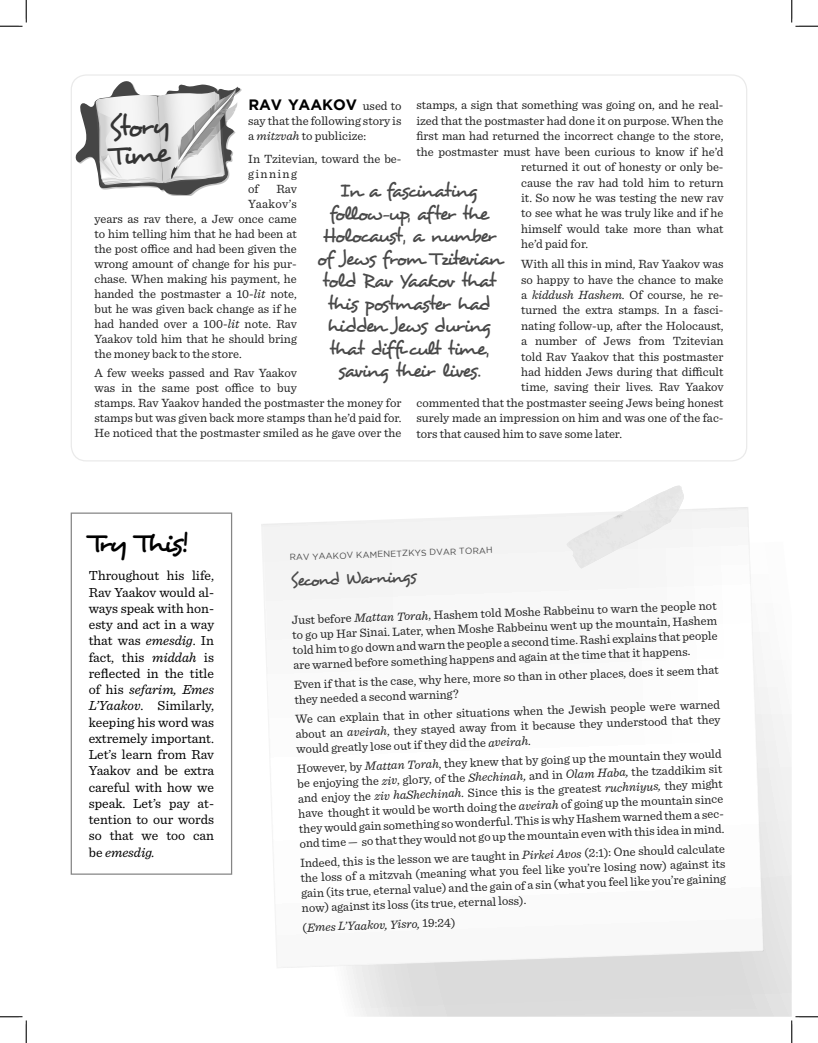
<style>
.page{position:relative;width:818px;height:1043px;background:#fff}
.page>*{position:absolute;margin:0;border:0;box-sizing:border-box;transform-origin:0 0}
.t1{font:29.25px/28px "Desyrel";color:#343434}
.t2{font:29.25px "Desyrel";letter-spacing:-.105em;color:#000}
.t3{font:20px/22.5px "Desyrel";letter-spacing:-.08em;color:#494949;text-align:center}
.Voice_10_12{font:17.5px "Desyrel";color:#494949}
.Voice_10_12-2{font:700 15px "Gotham";letter-spacing:-.005em;color:#000}
.t4{font:13.75px/16.2px "Sentinel";color:#000;text-align:justify}
.Voice_10_12-3{font:12.5px/15px "Sentinel";color:#212121}
.t5{font:italic 12.5px "Sentinel";color:#212121}
.t6{font:8.75px "Gotham";color:#494949}
.s1{font-family:"Sentinel";font-weight:400;font-size:12.5px;color:#212121}
.s2{font-style:italic}
.s3{font-style:normal}
</style>
<div class="page">
<svg style="left:74px;top:79px;width:166px;height:116px"></svg>
<svg style="left:346px;top:687px;width:445px;height:329px;background:#e1e1e1"></svg>
<svg style="left:261px;top:507px;width:502px;height:461px"></svg>
<svg style="left:564px;top:485px;width:122px;height:84px"></svg>
<div style="left:71px;top:512px;width:161px;height:362px;border:1px solid #858585"></div>
<svg style="left:0;top:0;width:27px;height:27px"></svg>
<svg style="left:0;top:1016px;width:27px;height:26px"></svg>
<svg style="left:791px;top:0;width:27px;height:27px"></svg>
<svg style="left:790px;top:1015px;width:28px;height:27px"></svg>
<p class="Voice_10_12-2" style="left:248px;top:96px;width:155px">RAV YAAKOV <span class="s1">used to</span></p>
<p class="Voice_10_12-3" style="left:248px;top:113px;width:155px">say that the following story is a <span class="s2">mitzvah</span> to publicize:</p>
<p class="Voice_10_12-3" style="left:248px;top:150px;width:155px">In Tzitevian, toward the be&shy;ginning<br>of</p>
<p class="Voice_10_12-3" style="left:416px;top:97px;width:308px">stamps, a sign that something was going on, and he real-</p>
<p class="Voice_10_12-3" style="left:416px;top:112px;width:308px">ized that the postmaster had done it on purpose. When the</p>
<p class="Voice_10_12-3" style="left:416px;top:128px;width:308px">first man had returned the incorrect change to the store,</p>
<p class="Voice_10_12-3" style="left:416px;top:143px;width:308px">the postmaster must have been curious to know if he’d</p>
<p class="Voice_10_12-3" style="left:521px;top:159px;width:204px">returned it out of honesty or only be-</p>
<p class="Voice_10_12-3" style="left:521px;top:174px;width:204px">cause the rav had told him to return</p>
<p class="Voice_10_12-3" style="left:521px;top:189px;width:204px">it. So now he was testing the new rav</p>
<p class="Voice_10_12-3" style="left:521px;top:205px;width:204px">to see what he was truly like and if he</p>
<p class="Voice_10_12-3" style="left:521px;top:220px;width:204px">himself would take more than what</p>
<p class="Voice_10_12-3" style="left:521px;top:236px;width:68px">he’d paid for.</p>
<p class="Voice_10_12-3" style="left:521px;top:256px;width:204px">With all this in mind, Rav Yaakov was</p>
<p class="Voice_10_12-3" style="left:521px;top:271px;width:204px">so happy to have the chance to make</p>
<p class="Voice_10_12-3" style="left:521px;top:286px;width:204px">a <span class="s2">kiddush Hashem</span>. Of course, he re-</p>
<p class="Voice_10_12-3" style="left:521px;top:302px;width:204px">turned the extra stamps. In a fasci-</p>
<p class="Voice_10_12-3" style="left:521px;top:317px;width:204px">nating follow-up, after the Holocaust,</p>
<p class="Voice_10_12-3" style="left:521px;top:333px;width:204px">a number of Jews from Tzitevian</p>
<p class="Voice_10_12-3" style="left:521px;top:348px;width:204px">told Rav Yaakov that this postmaster</p>
<p class="Voice_10_12-3" style="left:521px;top:363px;width:204px">had hidden Jews during that difficult</p>
<p class="Voice_10_12-3" style="left:521px;top:379px;width:204px">time, saving their lives. Rav Yaakov</p>
<p class="Voice_10_12-3" style="left:416px;top:394px;width:308px">commented that the postmaster seeing Jews being honest</p>
<p class="Voice_10_12-3" style="left:416px;top:410px;width:308px">surely made an impression on him and was one of the fac-</p>
<p class="Voice_10_12-3" style="left:416px;top:425px;width:207px">tors that caused him to save some later.</p>
<p class="t1" style="left:107px;top:114px;width:63px;rotate:-4deg">Story<br>Time</p>
<p class="t3" style="left:316px;top:179px;width:187px">In a fascinating follow-up, after the<br>Holocaust, a number of Jews from Tzitevian told Rav Yaakov that this postmaster had hidden Jews during that difficult time, saving their lives.</p>
<p class="Voice_10_12-3" style="left:276px;top:180px;width:22px">Rav</p>
<p class="Voice_10_12-3" style="left:248px;top:195px;width:50px">Yaakov’s</p>
<p class="Voice_10_12-3" style="left:94px;top:210px;width:204px">years as rav there, a Jew once came</p>
<p class="Voice_10_12-3" style="left:94px;top:225px;width:204px">to him telling him that he had been at</p>
<p class="Voice_10_12-3" style="left:94px;top:240px;width:204px">the post office and had been given the</p>
<p class="Voice_10_12-3" style="left:94px;top:255px;width:204px">wrong amount of change for his pur-</p>
<p class="Voice_10_12-3" style="left:94px;top:270px;width:204px">chase. When making his payment, he</p>
<p class="Voice_10_12-3" style="left:94px;top:285px;width:204px">handed the postmaster a 10-<span class="s2">lit</span> note,</p>
<p class="Voice_10_12-3" style="left:94px;top:300px;width:204px">but he was given back change as if he</p>
<p class="Voice_10_12-3" style="left:94px;top:315px;width:204px">had handed over a 100-<span class="s2">lit</span> note. Rav</p>
<p class="Voice_10_12-3" style="left:94px;top:330px;width:204px">Yaakov told him that he should bring</p>
<p class="Voice_10_12-3" style="left:94px;top:345px;width:149px">the money back to the store.</p>
<p class="Voice_10_12-3" style="left:94px;top:365px;width:308px">A few weeks passed and Rav Yaakov<br>was in the same post office to buy<br>stamps. Rav Yaakov handed the postmaster the money for stamps but was given back more stamps than he’d paid for.<br>He noticed that the postmaster smiled as he gave over the</p>
<p class="t2" style="left:89px;top:524px;width:101px">Try This!</p>
<p class="t4" style="left:89px;top:566px;width:127px">Throughout his life, Rav Yaakov would al&shy;ways speak with hon&shy;esty and act in a way that was <span class="s2">emesdig</span>. In fact, this <span class="s2">middah</span> is reflected in the title of his <span class="s2">sefarim, Emes L’Yaakov</span>. Similarly, keeping his word was extremely important.<br>Let’s learn from Rav Yaakov and be extra careful with how we speak. Let’s pay at&shy;tention to our words so that we too can be <span class="s2">emesdig.</span></p>
<p class="t6" style="left:289px;top:552px;width:205px;rotate:-2deg">RAV YAAKOV KAMENETZKYS DVAR TORAH</p>
<p class="Voice_10_12" style="left:290px;top:569px;width:127px;rotate:-2deg">Second Warnings</p>
<p class="Voice_10_12-3" style="left:291px;top:611px;width:426px;text-align:justify;rotate:-2deg">Just before <span class="s2">Mattan Torah</span>, Hashem told Moshe Rabbeinu to warn the people not to go up Har Sinai. Later, when Moshe Rabbeinu went up the mountain, Hashem told him to go down and warn the people a second time. Rashi explains that people are warned before something happens and again at the time that it happens.</p>
<p class="Voice_10_12-3" style="left:294px;top:676px;width:426px;rotate:-2deg">Even if that is the case, why here, more so than in other places, does it seem that they needed a second warning?</p>
<p class="Voice_10_12-3" style="left:295px;top:710px;width:426px;text-align:justify;rotate:-2deg">We can explain that in other situations when the Jewish people were warned about an <span class="s2">aveirah</span>, they stayed away from it because they understood that they would greatly lose out if they did the <span class="s2">aveirah</span>.</p>
<p class="Voice_10_12-3" style="left:296px;top:760px;width:428px;rotate:-2deg">However, by <span class="s2">Mattan Torah</span>, they knew that by going up the mountain they would be enjoying the <span class="s2">ziv</span>, glory, of the <span class="s2">Shechinah,</span> and in <span class="s2">Olam Haba,</span> the tzaddikim sit and enjoy the <span class="s2">ziv haShechinah.</span> Since this is the greatest <span class="s2">ruchniyus,</span> they might have thought it would be worth doing the <span class="s2">aveirah</span> of going up the mountain since they would gain something so wonderful. This is why Hashem warned them a sec&shy;ond time — so that they would not go up the mountain even with this idea in mind.</p>
<p class="Voice_10_12-3" style="left:300px;top:854px;width:426px;text-align:justify;rotate:-2deg">Indeed, this is the lesson we are taught in <span class="s2">Pirkei Avos</span> (2:1): One should calculate the loss of a mitzvah (meaning what you feel like you’re losing now) against its gain (its true, eternal value) and the gain of a sin (what you feel like you’re gaining now) against its loss (its true, eternal loss).</p>
<p class="t5" style="left:302px;top:918px;width:154px;rotate:-2deg"><span class="s3">(</span>Emes L’Yaakov, Yisro, <span class="s3">19:24)</span></p>
</div>
